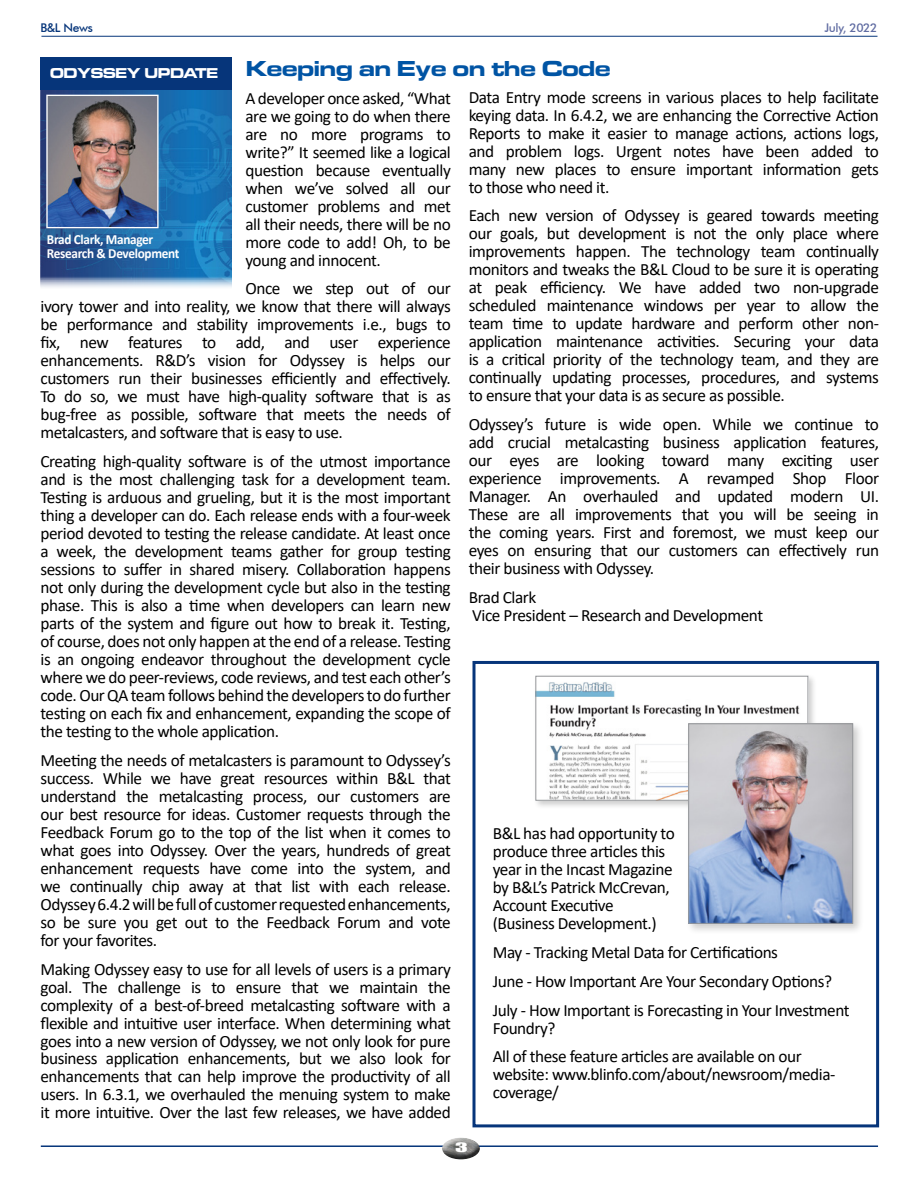
<style>
.page{position:relative;width:918px;height:1188px;background:#fff}
.page>*{position:absolute;margin:0;border:0;box-sizing:border-box;transform-origin:0 0}
.t1{font:700 22.5px "Eurostile MN Extended";letter-spacing:-.025em;color:#0054a4}
.t2{font:17.25px/18px "Calibri";letter-spacing:-.025em;color:#000;text-align:justify}
.t3{font:700 14.85px "Eurostile MN Extended";letter-spacing:-.025em;color:#fff;scale:.95 1}
.t4{font:700 13.95px/14px "Calibri";letter-spacing:-.025em;color:#fff;scale:.95 1}
.t5{font:700 12.15px "Calibri";letter-spacing:-.025em;color:#fff;scale:.95 1}
.t6{font:500 12px "Futura BT";letter-spacing:-.025em;color:#606ca2}
.t7{font:500 12px "Futura BT";color:#06357a}
.t8{font:12px "Impact";color:#fff;scale:2 1}
</style>
<div class="page">
<div style="left:472px;top:661px;width:407px;height:466px;border:3px solid #06357a"></div>
<div style="left:533px;top:674px;width:284px;height:135px;background:#000;opacity:.2"></div>
<img style="left:538px;top:678px;width:268px;height:120px">
<div style="left:536px;top:676px;width:272px;height:124px;border:1px solid #939598"></div>
<img style="left:40px;top:89px;width:192px;height:199px">
<img style="left:48px;top:97px;width:109px;height:129px">
<div style="left:46px;top:95px;width:113px;height:133px;border:1px solid #fff"></div>
<div style="left:40px;top:57px;width:192px;height:32px;background:#06357a"></div>
<div style="left:685px;top:720px;width:179px;height:215px;background:#000;opacity:.2"></div>
<img style="left:691px;top:726px;width:160px;height:196px">
<div style="left:689px;top:724px;width:164px;height:200px;border:1px solid #939598"></div>
<hr style="left:41px;top:1145px;width:837px;height:2px;background:#06357a">
<div style="left:441px;top:1135px;width:41px;height:17px;background:#fff;opacity:.75"></div>
<div style="left:441px;top:1142px;width:41px;height:18px;background:#000;opacity:.75"></div>
<hr style="left:41px;top:36px;width:836px;height:1px;background:#06357a">
<p class="t7" style="left:40px;top:21px;width:54px">B&amp;L News</p>
<p class="t6" style="left:824px;top:21px;width:55px">July, 2022</p>
<p class="t3" style="left:50px;top:65px;width:178px">ODYSSEY UPDATE</p>
<h1 class="t1" style="left:246px;top:56px;width:367px">Keeping an Eye on the Code</h1>
<p class="t2" style="left:245px;top:88px;width:207px">A developer once asked, “What are we going to do when there are no more programs to write?” It seemed like a logical question because eventually when we’ve solved all our customer problems and met all their needs, there will be no more code to add! Oh, to be young and innocent.</p>
<p class="t2" style="left:41px;top:279px;width:412px;text-indent:205px">Once we step out of our ivory tower and into reality, we know that there will always be performance and stability improvements i.e., bugs to fix, new features to add, and user experience enhancements. R&amp;D’s vision for Odyssey is helps our customers run their businesses efficiently and effectively.<br>To do so, we must have high-quality software that is as bug-free as possible, software that meets the needs of metalcasters, and software that is easy to use.</p>
<p class="t2" style="left:41px;top:452px;width:412px">Creating high-quality software is of the utmost importance and is the most challenging task for a development team.<br>Testing is arduous and grueling, but it is the most important thing a developer can do. Each release ends with a four-week period devoted to testing the release candidate. At least once a week, the development teams gather for group testing sessions to suffer in shared misery. Collaboration happens not only during the development cycle but also in the testing phase. This is also a time when developers can learn new parts of the system and figure out how to break it. Testing, of course, does not only happen at the end of a release. Testing is an ongoing endeavor throughout the development cycle where we do peer-reviews, code reviews, and test each other’s code. Our QA team follows behind the developers to do further testing on each fix and enhancement, expanding the scope of the testing to the whole application.</p>
<p class="t2" style="left:41px;top:751px;width:412px">Meeting the needs of metalcasters is paramount to Odyssey’s success. While we have great resources within B&amp;L that understand the metalcasting process, our customers are our best resource for ideas. Customer requests through the Feedback Forum go to the top of the list when it comes to what goes into Odyssey. Over the years, hundreds of great enhancement requests have come into the system, and we continually chip away at that list with each release.<br>Odyssey 6.4.2 will be full of customer requested enhancements, so be sure you get out to the Feedback Forum and vote for your favorites.</p>
<p class="t2" style="left:41px;top:959px;width:412px">Making Odyssey easy to use for all levels of users is a primary goal. The challenge is to ensure that we maintain the complexity of a best-of-breed metalcasting software with a flexible and intuitive user interface. When determining what goes into a new version of Odyssey, we not only look for pure business application enhancements, but we also look for enhancements that can help improve the productivity of all users. In 6.3.1, we overhauled the menuing system to make it more intuitive. Over the last few releases, we have added</p>
<p class="t5" style="left:46px;top:228px;width:123px">Research &amp; Development</p>
<p class="t4" style="left:47px;top:233px;width:141px">Brad Clark, Manager<br>Research &amp; Development</p>
<p class="t2" style="left:469px;top:87px;width:412px">Data Entry mode screens in various places to help facilitate keying data. In 6.4.2, we are enhancing the Corrective Action Reports to make it easier to manage actions, actions logs, and problem logs. Urgent notes have been added to many new places to ensure important information gets to those who need it.</p>
<p class="t2" style="left:469px;top:206px;width:412px">Each new version of Odyssey is geared towards meeting our goals, but development is not the only place where improvements happen. The technology team continually monitors and tweaks the B&amp;L Cloud to be sure it is operating at peak efficiency. We have added two non-upgrade scheduled maintenance windows per year to allow the team time to update hardware and perform other non&shy;application maintenance activities. Securing your data is a critical priority of the technology team, and they are continually updating processes, procedures, and systems to ensure that your data is as secure as possible.</p>
<p class="t2" style="left:469px;top:415px;width:412px">Odyssey’s future is wide open. While we continue to add crucial metalcasting business application features, our eyes are looking toward many exciting user experience improvements. A revamped Shop Floor Manager. An overhauled and updated modern UI.<br>These are all improvements that you will be seeing in the coming years. First and foremost, we must keep our eyes on ensuring that our customers can effectively run their business with Odyssey.</p>
<p class="t2" style="left:469px;top:588px;width:296px">Brad Clark<br>Vice President – Research and Development</p>
<p class="t2" style="left:493px;top:824px;width:184px;text-align:left">B&amp;L has had opportunity to produce three articles this year in the Incast Magazine by B&amp;L’s Patrick McCrevan,<br>Account Executive (Business Development.)</p>
<p class="t2" style="left:493px;top:937px;width:358px;line-height:28.8px;text-align:left">May - Tracking Metal Data for Certifications<br>June - How Important Are Your Secondary Options?<br>July - How Important is Forecasting in Your Investment</p>
<p class="t2" style="left:493px;top:1013px;width:311px;line-height:28.8px">Foundry?<br>All of these feature articles are available on our</p>
<p class="t2" style="left:493px;top:1065px;width:344px">website: www.blinfo.com/about/newsroom/media&shy;coverage/</p>
<p class="t8" style="left:455px;top:1138px;width:8px">3</p>
</div>
